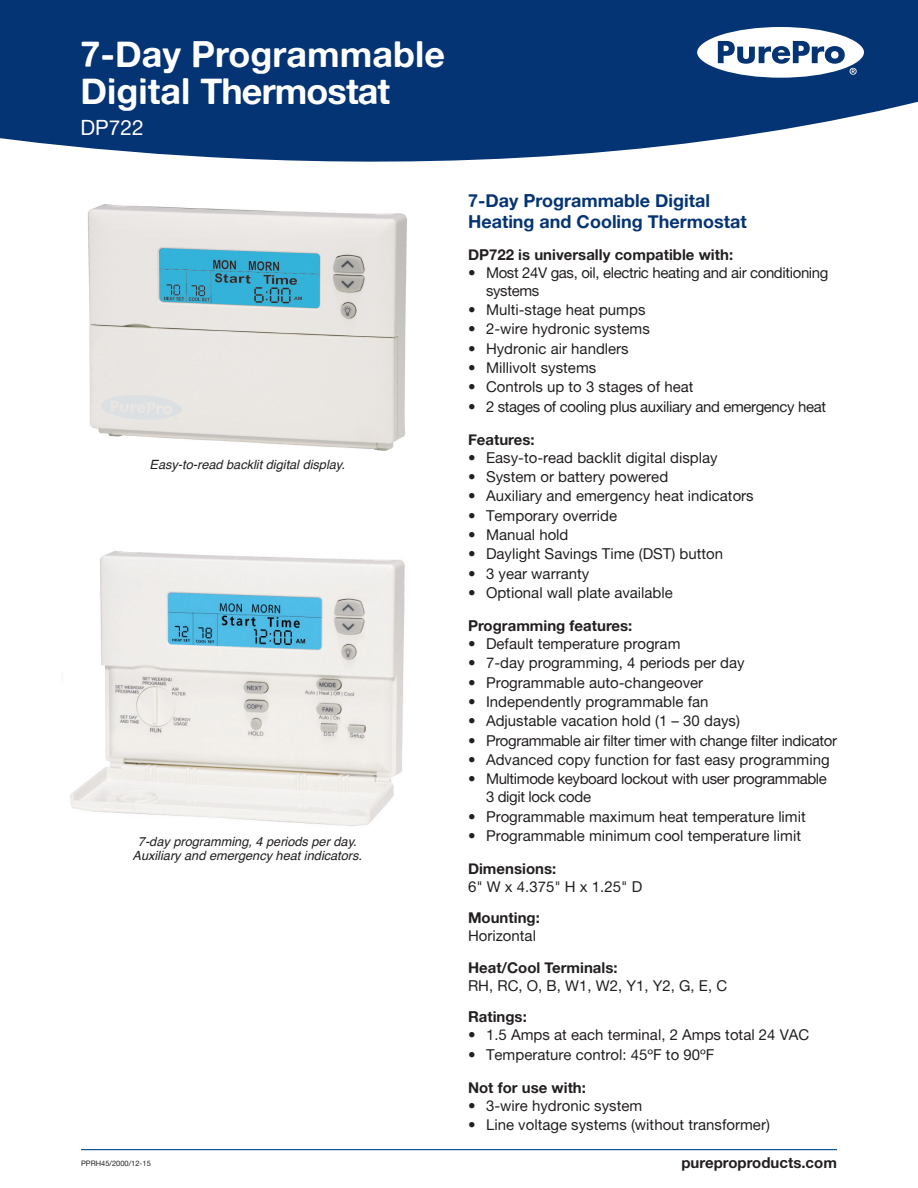
<style>
.page{position:relative;width:918px;height:1188px;background:#fff}
.page>*{position:absolute;margin:0;border:0;box-sizing:border-box;transform-origin:0 0}
.Header_in_Swoop{font:36px/37.5px "Alte Haas Grotesk Bold";color:#fff}
.Subhead-Model____in{font:21px "Alte Haas Grotesk";color:#fff}
.Heading{font:18px/21.6px "Alte Haas Grotesk Bold";color:#053474}
.Bold_header{font:15px/18px "Alte Haas Grotesk";color:#231f20}
.Bold_header-2{font:15px/18px "Alte Haas Grotesk";letter-spacing:-.025em;color:#231f20}
.Bold_header-3{font:15px "Alte Haas Grotesk Bold";color:#231f20}
.Body_text{font:15px "Alte Haas Grotesk Bold";color:#231f20}
.t1{font:italic 12.75px/14.2px "Helvetica";color:#231f20;text-align:center}
.t2{font:7.5px "Alte Haas Grotesk";color:#231f20}
.s1{font-family:"Alte Haas Grotesk Bold"}
</style>
<div class="page">
<svg style="left:0;top:0;width:918px;height:162px;background:#1d4781"></svg>
<svg style="left:697px;top:27px;width:167px;height:51px"></svg>
<hr style="left:81px;top:1149px;width:756px;height:1px;background:#004a8d">
<img style="left:70px;top:551px;width:335px;height:275px">
<img style="left:88px;top:204px;width:319px;height:247px">
<p class="Header_in_Swoop" style="left:81px;top:34px;width:366px">7-Day Programmable<br>Digital Thermostat</p>
<p class="Subhead-Model____in" style="left:81px;top:115px;width:65px">DP722</p>
<p class="t1" style="left:150px;top:458px;width:197px">Easy-to-read backlit digital display.</p>
<p class="t1" style="left:133px;top:834px;width:231px">7-day programming, 4 periods per day.<br>Auxiliary and emergency heat indicators.</p>
<p class="Heading" style="left:468px;top:189px;width:280px">7-Day Programmable Digital<br>Heating and Cooling Thermostat</p>
<p class="Bold_header-3" style="left:468px;top:245px;width:267px">DP722 is universally compatible with:</p>
<p class="Bold_header-2" style="left:486px;top:263px;width:344px;text-indent:-18px">• Most 24V gas, oil, electric heating and air conditioning systems</p>
<p class="Bold_header" style="left:468px;top:300px;width:179px">• Multi-stage heat pumps</p>
<p class="Bold_header" style="left:468px;top:320px;width:183px">• 2-wire hydronic systems</p>
<p class="Bold_header" style="left:468px;top:339px;width:162px">• Hydronic air handlers</p>
<p class="Bold_header" style="left:468px;top:359px;width:130px">• Millivolt systems</p>
<p class="Bold_header" style="left:468px;top:378px;width:227px">• Controls up to 3 stages of heat</p>
<p class="Bold_header-2" style="left:468px;top:397px;width:360px">• 2 stages of cooling plus auxiliary and emergency heat</p>
<p class="Bold_header-3" style="left:468px;top:430px;width:68px">Features:</p>
<p class="Bold_header" style="left:468px;top:448px;width:251px">• Easy-to-read backlit digital display</p>
<p class="Bold_header" style="left:468px;top:467px;width:202px">• System or battery powered</p>
<p class="Bold_header" style="left:468px;top:487px;width:287px">• Auxiliary and emergency heat indicators</p>
<p class="Bold_header" style="left:468px;top:506px;width:151px">• Temporary override</p>
<p class="Bold_header" style="left:468px;top:525px;width:102px">• Manual hold</p>
<p class="Bold_header" style="left:468px;top:545px;width:257px">• Daylight Savings Time (DST) button</p>
<p class="Bold_header" style="left:468px;top:564px;width:123px">• 3 year warranty</p>
<p class="Bold_header" style="left:468px;top:584px;width:206px">• Optional wall plate available</p>
<p class="Bold_header-3" style="left:468px;top:616px;width:166px">Programming features:</p>
<p class="Bold_header" style="left:468px;top:634px;width:214px">• Default temperature program</p>
<p class="Bold_header" style="left:468px;top:654px;width:278px">• 7-day programming, 4 periods per day</p>
<p class="Bold_header" style="left:468px;top:673px;width:237px">• Programmable auto-changeover</p>
<p class="Bold_header" style="left:468px;top:692px;width:242px">• Independently programmable fan</p>
<p class="Bold_header" style="left:468px;top:712px;width:273px">• Adjustable vacation hold (1 – 30 days)</p>
<p class="Bold_header-2" style="left:468px;top:731px;width:371px">• Programmable air filter timer with change filter indicator</p>
<p class="Bold_header" style="left:468px;top:750px;width:363px">• Advanced copy function for fast easy programming</p>
<p class="Bold_header-2" style="left:486px;top:770px;width:342px;text-indent:-18px">• Multimode keyboard lockout with user programmable<br>3 digit lock code</p>
<p class="Bold_header" style="left:468px;top:807px;width:339px">• Programmable maximum heat temperature limit</p>
<p class="Bold_header" style="left:468px;top:827px;width:335px">• Programmable minimum cool temperature limit</p>
<p class="Bold_header" style="left:468px;top:859px;width:176px"><span class="s1">Dimensions:<br></span>6" W x 4.375" H x 1.25" D</p>
<p class="Bold_header" style="left:468px;top:909px;width:73px"><span class="s1">Mounting:<br></span>Horizontal</p>
<p class="Bold_header" style="left:468px;top:958px;width:261px"><span class="s1">Heat/Cool Terminals:<br></span>RH, RC, O, B, W1, W2, Y1, Y2, G, E, C</p>
<p class="Bold_header-3" style="left:468px;top:1008px;width:60px">Ratings:</p>
<p class="Bold_header" style="left:468px;top:1026px;width:343px">• 1.5 Amps at each terminal, 2 Amps total 24 VAC</p>
<p class="Bold_header" style="left:468px;top:1045px;width:248px">• Temperature control: 45ºF to 90ºF</p>
<p class="Bold_header-3" style="left:468px;top:1078px;width:120px">Not for use with:</p>
<p class="Bold_header" style="left:468px;top:1096px;width:176px">• 3-wire hydronic system</p>
<p class="Bold_header" style="left:468px;top:1115px;width:303px">• Line voltage systems (without transformer)</p>
<p class="t2" style="left:81px;top:1159px;width:71px">PPRH45/2000/12-15</p>
<p class="Body_text" style="left:681px;top:1153px;width:157px">pureproproducts.com</p>
</div>
